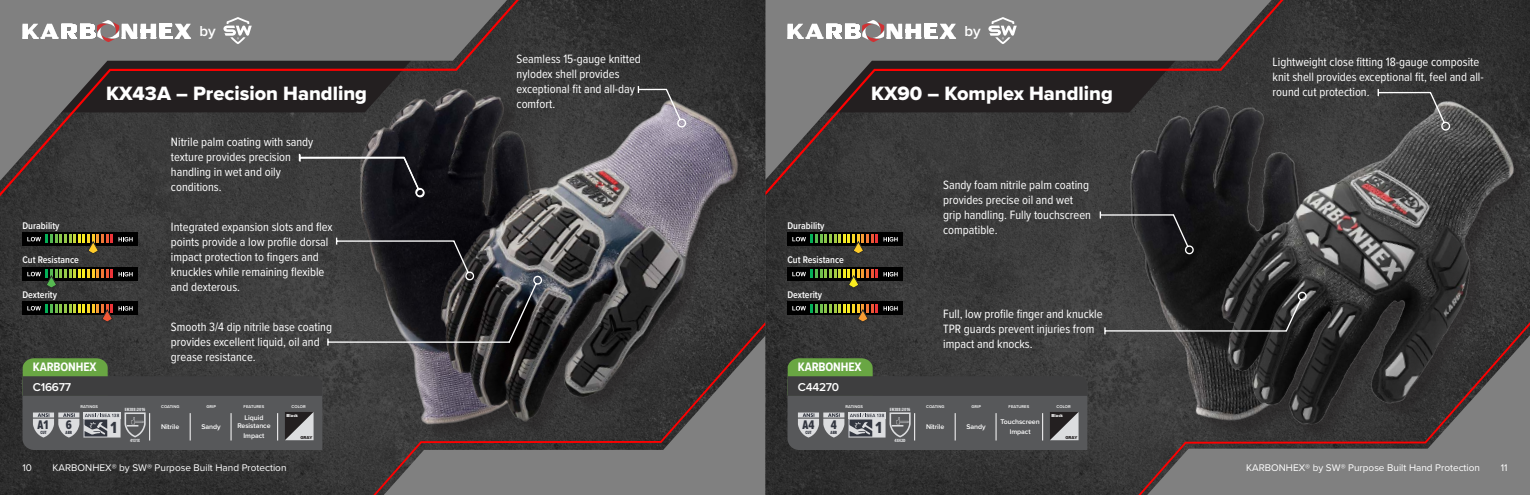
<style>
.page{position:relative;width:1530px;height:495px;background:#fff}
.page>*{position:absolute;margin:0;border:0;box-sizing:border-box;transform-origin:0 0}
.t1{font:20px "Proxima Nova Extrabld";color:#fff}
.t2{font:16.75px "Proxima Nova Ex Cn Extrabld";color:#323640}
.t3{font:600 15px "Proxima Nova";color:#fff}
.t4{font:13px "Proxima Nova Ex Cn Extrabld";color:#323640}
.t5{font:700 12.75px "Proxima Nova Cond";letter-spacing:-.01em;color:#fff}
.t6{font:12.5px/15px "Proxima Nova Cond";color:#fff}
.t7{font:600 11.88px "Proxima Nova";letter-spacing:-.02em;color:#fff}
.t8{font:10px "Proxima Nova";color:#fff}
.t9{font:600 10px "Proxima Nova Cond";color:#fff}
.t10{font:600 7px/10.2px "Proxima Nova";letter-spacing:-.01em;color:#fff;text-align:center}
.t11{font:4.75px "Proxima Nova Ex Cn Extrabld";color:#dcdddf}
.t12{font:4.75px "Proxima Nova Ex Cn Extrabld";color:#323640}
.t13{font:4.5px "Proxima Nova Extrabld";letter-spacing:.01em;color:#fff}
.t14{font:4.5px "Proxima Nova Extrabld";letter-spacing:.01em;color:#231f20}
.t15{font:600 4.25px "Proxima Nova";letter-spacing:.01em;color:#fff}
</style>
<div class="page">
<img style="left:0;top:0;width:1530px;height:495px">
<svg style="left:369px;top:444px;width:396px;height:51px;background:#787777"></svg>
<svg style="left:0;top:0;width:528px;height:208px;background:#383838"></svg>
<svg style="left:0;top:0;width:517px;height:193px;background:#535050"></svg>
<svg style="left:1133px;top:442px;width:397px;height:53px;background:#777373"></svg>
<svg style="left:789px;top:0;width:504px;height:195px;background:#383838"></svg>
<svg style="left:765px;top:0;width:516px;height:180px;background:#524f4f"></svg>
<svg style="left:19px;top:17px;width:410px;height:95px;background:#665f5f"></svg>
<svg style="left:784px;top:17px;width:409px;height:95px;background:#645d5d"></svg>
<div style="left:22px;top:232px;width:116px;height:14px;background:#000"></div>
<svg style="left:119px;top:237px;width:14px;height:5px"></svg>
<div style="left:22px;top:267px;width:116px;height:14px;background:#000"></div>
<svg style="left:119px;top:272px;width:14px;height:4px"></svg>
<div style="left:22px;top:301px;width:116px;height:14px;background:#000"></div>
<svg style="left:119px;top:306px;width:14px;height:5px"></svg>
<div style="left:788px;top:232px;width:115px;height:14px;background:#000"></div>
<svg style="left:884px;top:237px;width:14px;height:5px"></svg>
<div style="left:788px;top:267px;width:115px;height:14px;background:#000"></div>
<svg style="left:884px;top:272px;width:14px;height:4px"></svg>
<div style="left:788px;top:301px;width:115px;height:14px;background:#000"></div>
<svg style="left:884px;top:306px;width:14px;height:5px"></svg>
<img style="left:332px;top:75px;width:253px;height:375px">
<img style="left:395px;top:79px;width:394px;height:365px">
<img style="left:1099px;top:88px;width:254px;height:355px">
<img style="left:1183px;top:85px;width:347px;height:357px">
<svg style="left:788px;top:358px;width:299px;height:92px;background:#575b57"></svg>
<svg style="left:22px;top:358px;width:300px;height:92px;background:#565a56"></svg>
<svg style="left:638px;top:86px;width:48px;height:41px;background:#716e72"></svg>
<svg style="left:1378px;top:89px;width:72px;height:42px;background:#4d4d4c"></svg>
<svg style="left:299px;top:154px;width:126px;height:43px;background:#373739"></svg>
<svg style="left:1100px;top:212px;width:94px;height:42px;background:#313133"></svg>
<svg style="left:327px;top:238px;width:215px;height:108px;background:#383739"></svg>
<svg style="left:1104px;top:292px;width:203px;height:42px;background:#363636"></svg>
<svg style="left:27px;top:234px;width:86px;height:21px"></svg>
<svg style="left:792px;top:234px;width:86px;height:21px"></svg>
<svg style="left:27px;top:304px;width:86px;height:19px"></svg>
<svg style="left:792px;top:304px;width:86px;height:19px"></svg>
<svg style="left:27px;top:269px;width:86px;height:20px"></svg>
<svg style="left:792px;top:269px;width:86px;height:20px"></svg>
<p class="t3" style="left:200px;top:20px;width:18px">by</p>
<p class="t3" style="left:965px;top:20px;width:18px">by</p>
<p class="t6" style="left:517px;top:51px;width:126px">Seamless 15-gauge knitted nylodex shell provides exceptional fit and all-day comfort.</p>
<p class="t1" style="left:106px;top:79px;width:262px">KX43A – Precision Handling</p>
<p class="t1" style="left:871px;top:79px;width:243px">KX90 – Komplex Handling</p>
<p class="t6" style="left:1273px;top:54px;width:213px">Lightweight close fitting 18-gauge composite knit shell provides exceptional fit, feel and all&shy;round cut protection.</p>
<p class="t9" style="left:22px;top:218px;width:39px">Durability</p>
<p class="t9" style="left:22px;top:253px;width:58px">Cut Resistance</p>
<p class="t9" style="left:22px;top:287px;width:36px">Dexterity</p>
<p class="t6" style="left:171px;top:134px;width:144px">Nitrile palm coating with sandy texture provides precision handling in wet and oily conditions.</p>
<p class="t6" style="left:171px;top:219px;width:163px">Integrated expansion slots and flex points provide a low profile dorsal impact protection to fingers and knuckles while remaining flexible and dexterous.</p>
<p class="t9" style="left:788px;top:218px;width:39px">Durability</p>
<p class="t9" style="left:788px;top:253px;width:58px">Cut Resistance</p>
<p class="t9" style="left:788px;top:287px;width:36px">Dexterity</p>
<p class="t6" style="left:943px;top:177px;width:149px">Sandy foam nitrile palm coating provides precise oil and wet grip handling. Fully touchscreen compatible.</p>
<p class="t5" style="left:33px;top:358px;width:65px">KARBONHEX</p>
<p class="t15" style="left:81px;top:403px;width:19px">RATINGS</p>
<p class="t7" style="left:33px;top:378px;width:40px">C16677</p>
<p class="t4" style="left:38px;top:418px;width:12px">A1</p>
<p class="t12" style="left:40px;top:430px;width:8px">CUT</p>
<p class="t4" style="left:66px;top:418px;width:8px">6</p>
<p class="t12" style="left:66px;top:430px;width:8px">ABR</p>
<p class="t2" style="left:110px;top:418px;width:8px">1</p>
<p class="t11" style="left:125px;top:407px;width:22px">EN388:2016</p>
<p class="t11" style="left:130px;top:438px;width:12px">4131X</p>
<p class="t6" style="left:171px;top:319px;width:163px">Smooth 3/4 dip nitrile base coating provides excellent liquid, oil and grease resistance.</p>
<p class="t15" style="left:161px;top:403px;width:20px">COATING</p>
<p class="t15" style="left:244px;top:403px;width:22px">FEATURES</p>
<p class="t10" style="left:161px;top:421px;width:20px">Nitrile</p>
<p class="t15" style="left:206px;top:403px;width:11px">GRIP</p>
<p class="t15" style="left:292px;top:403px;width:16px">COLOR</p>
<p class="t10" style="left:201px;top:421px;width:21px">Sandy</p>
<p class="t10" style="left:237px;top:414px;width:35px;line-height:7.8px">Liquid<br>Resistance</p>
<p class="t10" style="left:244px;top:430px;width:22px">Impact</p>
<p class="t13" style="left:287px;top:413px;width:13px">Black</p>
<p class="t14" style="left:300px;top:435px;width:14px">GRAY</p>
<p class="t5" style="left:798px;top:358px;width:65px">KARBONHEX</p>
<p class="t7" style="left:798px;top:378px;width:43px">C44270</p>
<p class="t4" style="left:803px;top:418px;width:13px">A4</p>
<p class="t12" style="left:805px;top:430px;width:8px">CUT</p>
<p class="t4" style="left:831px;top:418px;width:8px">4</p>
<p class="t12" style="left:831px;top:430px;width:8px">ABR</p>
<p class="t15" style="left:846px;top:403px;width:19px">RATINGS</p>
<p class="t2" style="left:875px;top:418px;width:8px">1</p>
<p class="t11" style="left:890px;top:407px;width:22px">EN388:2016</p>
<p class="t11" style="left:895px;top:438px;width:13px">4X42D</p>
<p class="t6" style="left:943px;top:305px;width:161px">Full, low profile finger and knuckle<br>TPR guards prevent injuries from impact and knocks.</p>
<p class="t15" style="left:926px;top:403px;width:20px">COATING</p>
<p class="t15" style="left:1009px;top:403px;width:22px">FEATURES</p>
<p class="t10" style="left:926px;top:421px;width:20px">Nitrile</p>
<p class="t15" style="left:971px;top:403px;width:11px">GRIP</p>
<p class="t15" style="left:1057px;top:403px;width:16px">COLOR</p>
<p class="t10" style="left:966px;top:421px;width:21px">Sandy</p>
<p class="t10" style="left:1001px;top:416px;width:41px">Touchscreen<br>Impact</p>
<p class="t13" style="left:1052px;top:413px;width:13px">Black</p>
<p class="t14" style="left:1065px;top:435px;width:14px">GRAY</p>
<p class="t8" style="left:23px;top:460px;width:11px">10</p>
<p class="t8" style="left:53px;top:460px;width:235px">KARBONHEX® by SW® Purpose Built Hand Protection</p>
<p class="t8" style="left:1246px;top:460px;width:235px">KARBONHEX® by SW® Purpose Built Hand Protection</p>
<p class="t8" style="left:1501px;top:460px;width:8px">11</p>
</div>
